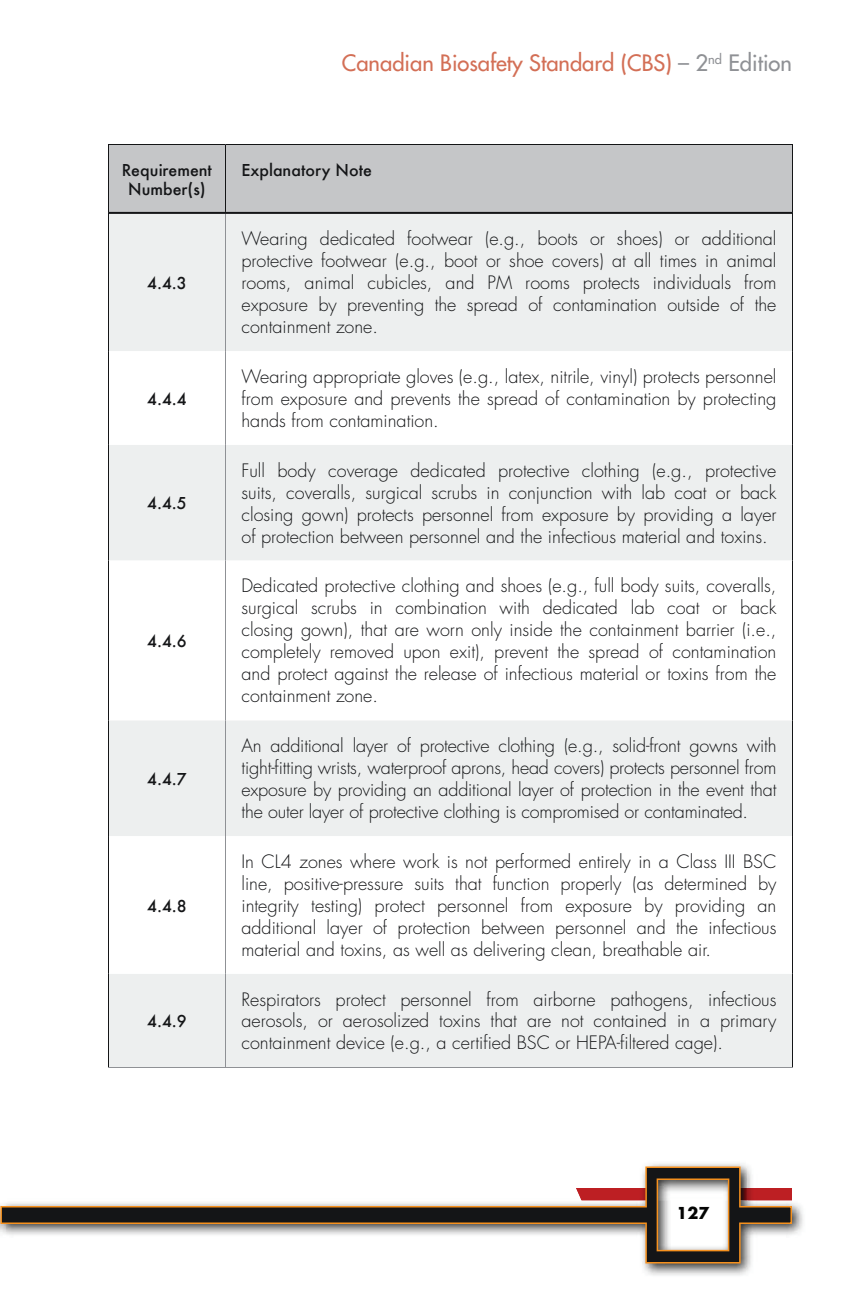
<style>
.page{position:relative;width:864px;height:1296px;background:#fff}
.page>*{position:absolute;margin:0;border:0;box-sizing:border-box;transform-origin:0 0}
.t1{font:22px "Futura";color:#d36f56}
.t2{font:300 18px/22px "Futura";color:#141517;text-align:justify}
.t3{font:500 16px/19.2px "Futura";color:#141517;text-align:center}
.t4{font:700 16px "Futura";color:#141517}
.s1{color:#8f9195}
</style>
<div class="page">
<img style="left:644px;top:1203px;width:159px;height:73px">
<svg style="left:0;top:1166px;width:793px;height:98px"></svg>
<svg style="left:576px;top:1178px;width:216px;height:91px"></svg>
<div style="left:109px;top:145px;width:683px;height:67px;background:#c5c6c8"></div>
<div style="left:109px;top:214px;width:683px;height:853px;background:#edefef"></div>
<svg style="left:109px;top:351px;width:683px;height:623px"></svg>
<hr style="left:108px;top:351px;width:1px;height:94px;background:#141517">
<hr style="left:792px;top:351px;width:1px;height:94px;background:#141517">
<hr style="left:108px;top:561px;width:1px;height:159px;background:#141517">
<hr style="left:792px;top:561px;width:1px;height:159px;background:#141517">
<hr style="left:108px;top:836px;width:1px;height:138px;background:#141517">
<hr style="left:792px;top:836px;width:1px;height:138px;background:#141517">
<hr style="left:225px;top:351px;width:1px;height:94px;background:#8f9195">
<hr style="left:225px;top:561px;width:1px;height:159px;background:#8f9195">
<hr style="left:225px;top:836px;width:1px;height:138px;background:#8f9195">
<hr style="left:108px;top:213px;width:1px;height:138px;background:#141517">
<hr style="left:792px;top:213px;width:1px;height:138px;background:#141517">
<hr style="left:108px;top:445px;width:1px;height:116px;background:#141517">
<hr style="left:792px;top:445px;width:1px;height:116px;background:#141517">
<hr style="left:108px;top:720px;width:1px;height:116px;background:#141517">
<hr style="left:792px;top:720px;width:1px;height:116px;background:#141517">
<hr style="left:225px;top:214px;width:1px;height:137px;background:#8f9195">
<hr style="left:225px;top:445px;width:1px;height:116px;background:#8f9195">
<hr style="left:225px;top:720px;width:1px;height:116px;background:#8f9195">
<hr style="left:108px;top:974px;width:1px;height:93px;background:#141517">
<hr style="left:792px;top:974px;width:1px;height:93px;background:#141517">
<hr style="left:225px;top:974px;width:1px;height:93px;background:#8f9195">
<hr style="left:108px;top:1067px;width:685px;height:1px;background:#8f9195">
<hr style="left:108px;top:144px;width:118px;height:1px;background:#141517">
<hr style="left:108px;top:145px;width:1px;height:68px;background:#141517">
<hr style="left:226px;top:144px;width:567px;height:1px;background:#141517">
<hr style="left:225px;top:145px;width:1px;height:67px;background:#141517">
<hr style="left:792px;top:145px;width:1px;height:68px;background:#141517">
<hr style="left:109px;top:212px;width:683px;height:2px;background:#141517">
<p class="t1" style="left:342px;top:52px;width:452px">Canadian Biosafety Standard (CBS) <span class="s1">– 2</span><sup>nd</sup> <span class="s1">Edition</span></p>
<p class="t3" style="left:122px;top:160px;width:92px">Requirement<br>Number(s)</p>
<p class="t3" style="left:241px;top:160px;width:132px">Explanatory Note</p>
<p class="t3" style="left:147px;top:273px;width:41px">4.4.3</p>
<p class="t3" style="left:147px;top:389px;width:41px">4.4.4</p>
<p class="t3" style="left:147px;top:493px;width:41px">4.4.5</p>
<p class="t3" style="left:147px;top:631px;width:41px">4.4.6</p>
<p class="t3" style="left:147px;top:769px;width:41px">4.4.7</p>
<p class="t3" style="left:147px;top:896px;width:41px">4.4.8</p>
<p class="t3" style="left:147px;top:1011px;width:41px">4.4.9</p>
<p class="t2" style="left:242px;top:229px;width:537px">Wearing dedicated footwear (e.g., boots or shoes) or additional protective footwear (e.g., boot or shoe covers) at all times in animal rooms, animal cubicles, and PM rooms protects individuals from exposure by preventing the spread of contamination outside of the containment zone.</p>
<p class="t2" style="left:242px;top:367px;width:537px">Wearing appropriate gloves (e.g., latex, nitrile, vinyl) protects personnel from exposure and prevents the spread of contamination by protecting hands from contamination.</p>
<p class="t2" style="left:242px;top:461px;width:537px">Full body coverage dedicated protective clothing (e.g., protective suits, coveralls, surgical scrubs in conjunction with lab coat or back closing gown) protects personnel from exposure by providing a layer of protection between personnel and the infectious material and toxins.</p>
<p class="t2" style="left:242px;top:576px;width:536px">Dedicated protective clothing and shoes (e.g., full body suits, coveralls, surgical scrubs in combination with dedicated lab coat or back closing gown), that are worn only inside the containment barrier (i.e., completely removed upon exit), prevent the spread of contamination and protect against the release of infectious material or toxins from the containment zone.</p>
<p class="t2" style="left:242px;top:736px;width:537px">An additional layer of protective clothing (e.g., solid-front gowns with tight-fitting wrists, waterproof aprons, head covers) protects personnel from exposure by providing an additional layer of protection in the event that the outer layer of protective clothing is compromised or contaminated.</p>
<p class="t2" style="left:242px;top:852px;width:537px">In CL4 zones where work is not performed entirely in a Class III BSC line, positive-pressure suits that function properly (as determined by integrity testing) protect personnel from exposure by providing an additional layer of protection between personnel and the infectious material and toxins, as well as delivering clean, breathable air.</p>
<p class="t2" style="left:242px;top:990px;width:536px">Respirators protect personnel from airborne pathogens, infectious aerosols, or aerosolized toxins that are not contained in a primary containment device (e.g., a certified BSC or HEPA-filtered cage).</p>
<p class="t4" style="left:677px;top:1205px;width:34px">127</p>
</div>
